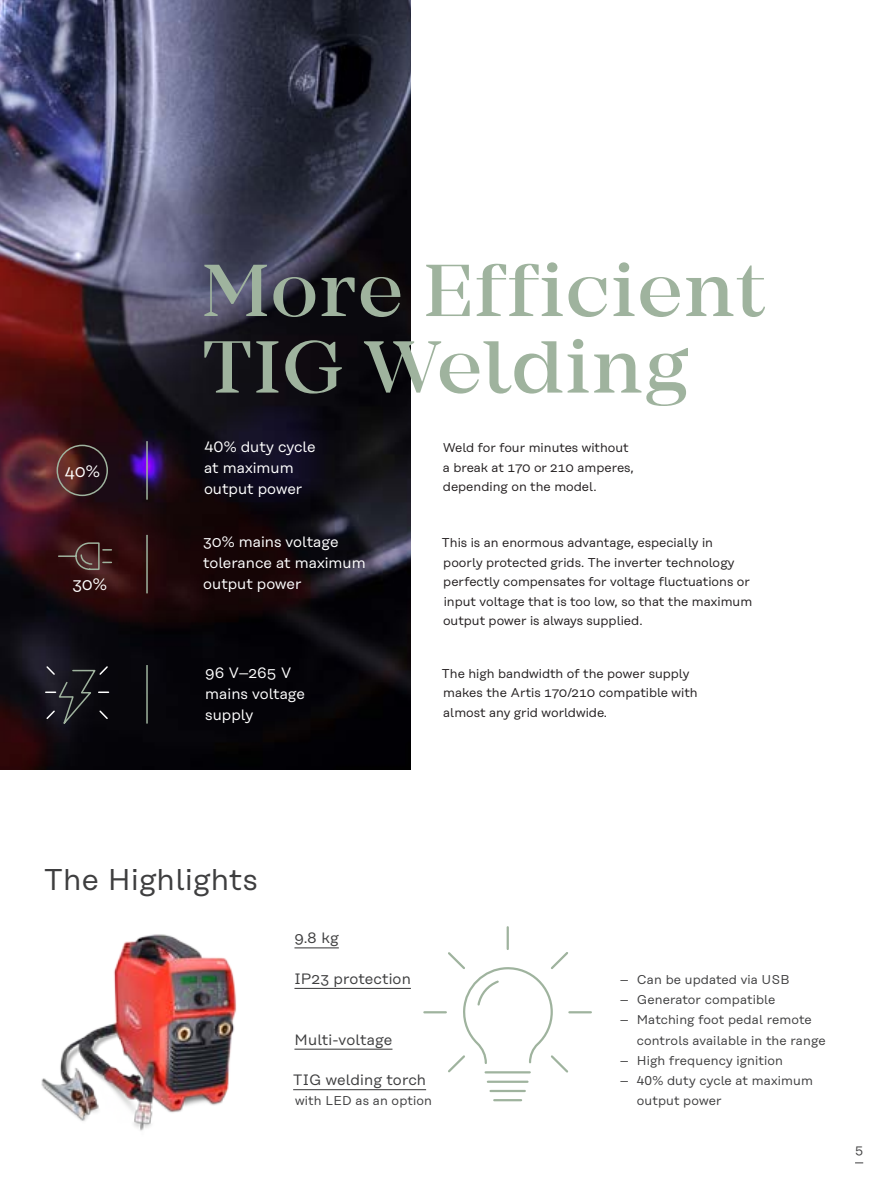
<style>
.page{position:relative;width:893px;height:1191px;background:#fff}
.page>*{position:absolute;margin:0;border:0;box-sizing:border-box;transform-origin:0 0}
.t1{font:500 76.5px/76.5px "Mirador";letter-spacing:.02em;color:#9fb39e}
.t2{font:30px "Rational Text";letter-spacing:.01em;color:#3e3e3f}
.t3{font:16.5px "Rational Text";color:#fff}
.t4{font:15px/21px "Rational Text";color:#fff}
.t5{font:15px "Rational Text";letter-spacing:.01em;color:#3e3e3f}
.t6{font:12.75px/19.5px "Rational Text";color:#231f20}
.t7{font:12.75px/20.2px "Rational Text";letter-spacing:.01em;color:#3e3e3f}
</style>
<div class="page">
<img style="left:0;top:0;width:410px;height:770px">
<div style="left:57px;top:445px;width:51px;height:51px;border:2px solid #9fb39e;border-radius:50%"></div>
<hr style="left:146px;top:441px;width:2px;height:58px;background:#9fb39e">
<hr style="left:146px;top:665px;width:2px;height:58px;background:#9fb39e">
<svg style="left:44px;top:665px;width:66px;height:65px;background:#1e1d23"></svg>
<svg style="left:422px;top:926px;width:170px;height:176px"></svg>
<hr style="left:146px;top:535px;width:2px;height:58px;background:#9fb39e">
<svg style="left:57px;top:541px;width:56px;height:30px;background:#492a28"></svg>
<img style="left:41px;top:934px;width:297px;height:197px">
<hr style="left:293px;top:1089px;width:133px;height:1px;background:#3e3e3f">
<hr style="left:294px;top:947px;width:45px;height:1px;background:#3e3e3f">
<hr style="left:294px;top:1048px;width:98px;height:1px;background:#3e3e3f">
<hr style="left:294px;top:988px;width:117px;height:1px;background:#3e3e3f">
<p class="t3" style="left:65px;top:462px;width:37px">40%</p>
<p class="t3" style="left:72px;top:575px;width:36px">30%</p>
<h1 class="t1" style="left:202px;top:253px;width:565px">More Efficient<br>TIG Welding</h1>
<p class="t4" style="left:204px;top:436px;width:113px">40% duty cycle at maximum output power</p>
<p class="t6" style="left:443px;top:438px;width:193px">Weld for four minutes without a break at 170 or 210 amperes, depending on the model.</p>
<p class="t4" style="left:203px;top:531px;width:164px">30% mains voltage tolerance at maximum output power</p>
<p class="t6" style="left:442px;top:533px;width:312px">This is an enormous advantage, especially in poorly protected grids. The inverter technology perfectly compensates for voltage fluctuations or input voltage that is too low, so that the maximum output power is always supplied.</p>
<p class="t4" style="left:205px;top:662px;width:101px">96 V–265 V mains voltage supply</p>
<p class="t6" style="left:442px;top:663px;width:257px">The high bandwidth of the power supply makes the Artis 170/210 compatible with almost any grid worldwide.</p>
<h2 class="t2" style="left:44px;top:863px;width:215px">The Highlights</h2>
<p class="t5" style="left:294px;top:929px;width:46px">9.8 kg</p>
<p class="t5" style="left:294px;top:970px;width:118px">IP23 protection</p>
<p class="t5" style="left:294px;top:1030px;width:100px">Multi-voltage</p>
<p class="t5" style="left:293px;top:1071px;width:134px">TIG welding torch</p>
<p class="t7" style="left:295px;top:1090px;width:138px">with LED as an option</p>
<p class="t7" style="left:620px;top:969px;width:172px">– Can be updated via USB</p>
<p class="t7" style="left:620px;top:989px;width:157px">– Generator compatible</p>
<p class="t7" style="left:637px;top:1009px;width:191px;text-indent:-17px">– Matching foot pedal remote controls available in the range</p>
<p class="t7" style="left:620px;top:1050px;width:165px">– High frequency ignition</p>
<p class="t7" style="left:637px;top:1070px;width:178px;text-indent:-17px">– 40% duty cycle at maximum output power</p>
<p class="t7" style="left:855px;top:1139px;width:10px">5</p>
</div>
